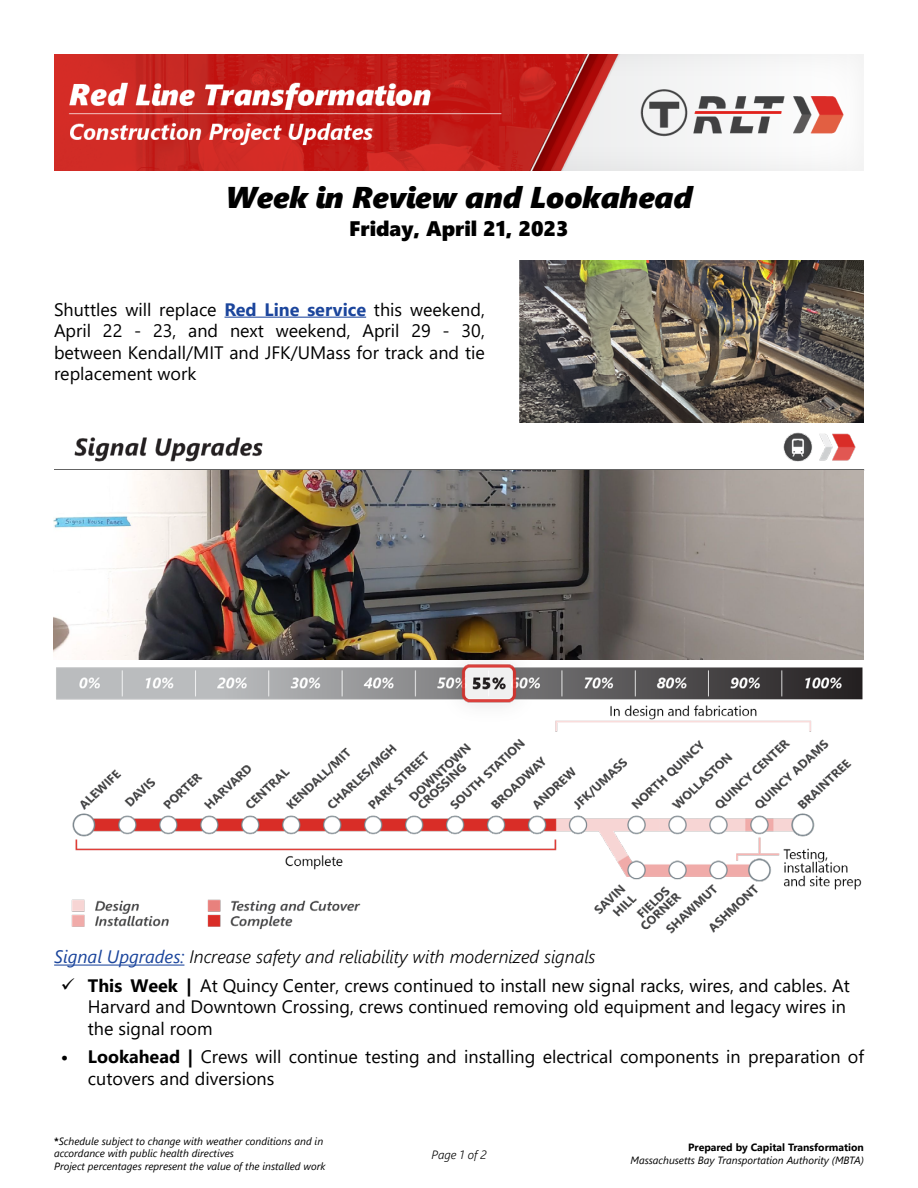
<style>
.page{position:relative;width:918px;height:1188px;background:#fff}
.page>*{position:absolute;margin:0;border:0;box-sizing:border-box;transform-origin:0 0}
.t1{font:italic 30px "Segoe UI Black";color:#000}
.t2{font:21px "Segoe UI Black";color:#000}
.t3{font:18px/21.6px "Segoe UI";color:#000}
.t4{font:italic 300 12px "Segoe UI";letter-spacing:-.005em;color:#000}
.t5{font:italic 10.5px/12.6px "Segoe UI";color:#000}
.t6{font:700 10.5px "Segoe UI";color:#000}
.s1{font-weight:700;color:#1b459c}
.s2{font-style:italic;color:#1b459c}
.s3{font-weight:300;font-style:italic}
.s4{font-weight:700}
.s5{font-weight:700;font-style:normal}
</style>
<div class="page">
<img style="left:54px;top:54px;width:810px;height:116px">
<hr style="left:54px;top:965px;width:130px;height:1px;background:#1b459c">
<hr style="left:225px;top:317px;width:141px;height:1px;background:#1b459c">
<img style="left:520px;top:260px;width:344px;height:162px">
<img style="left:74px;top:432px;width:782px;height:30px">
<hr style="left:54px;top:469px;width:810px;height:2px;background:#414141">
<img style="left:54px;top:471px;width:810px;height:463px">
<h1 class="t1" style="left:226px;top:174px;width:468px">Week in Review and Lookahead</h1>
<h1 class="t2" style="left:349px;top:214px;width:221px">Friday, April 21, 2023</h1>
<p class="t3" style="left:54px;top:297px;width:432px;text-align:justify">Shuttles will replace <span class="s1">Red Line service</span> this weekend, April 22 - 23, and next weekend, April 29 - 30, between Kendall/MIT and JFK/UMass for track and tie replacement work</p>
<p class="t3" style="left:88px;top:941px;width:763px;line-height:28.3px;text-indent:-34px"><span class="s2">Signal Upgrades:</span> <span class="s3">Increase safety and reliability with modernized signals<br></span><span class="s4">This Week |</span> At Quincy Center, crews continued to install new signal racks, wires, and cables. At</p>
<p class="t3" style="left:88px;top:995px;width:760px">Harvard and Downtown Crossing, crews continued removing old equipment and legacy wires in the signal room</p>
<p class="t3" style="left:88px;top:1045px;width:778px;text-indent:-27px"><span class="s4">• Lookahead |</span> Crews will continue testing and installing electrical components in preparation of cutovers and diversions</p>
<p class="t5" style="left:54px;top:1133px;width:273px"><span class="s5">*</span>Schedule subject to change with weather conditions and in accordance with public health directives<br>Project percentages represent the value of the installed work</p>
<p class="t4" style="left:432px;top:1143px;width:56px">Page 1 of 2</p>
<p class="t6" style="left:688px;top:1137px;width:177px">Prepared by Capital Transformation</p>
<p class="t5" style="left:630px;top:1152px;width:235px">Massachusetts Bay Transportation Authority (MBTA)</p>
</div>
